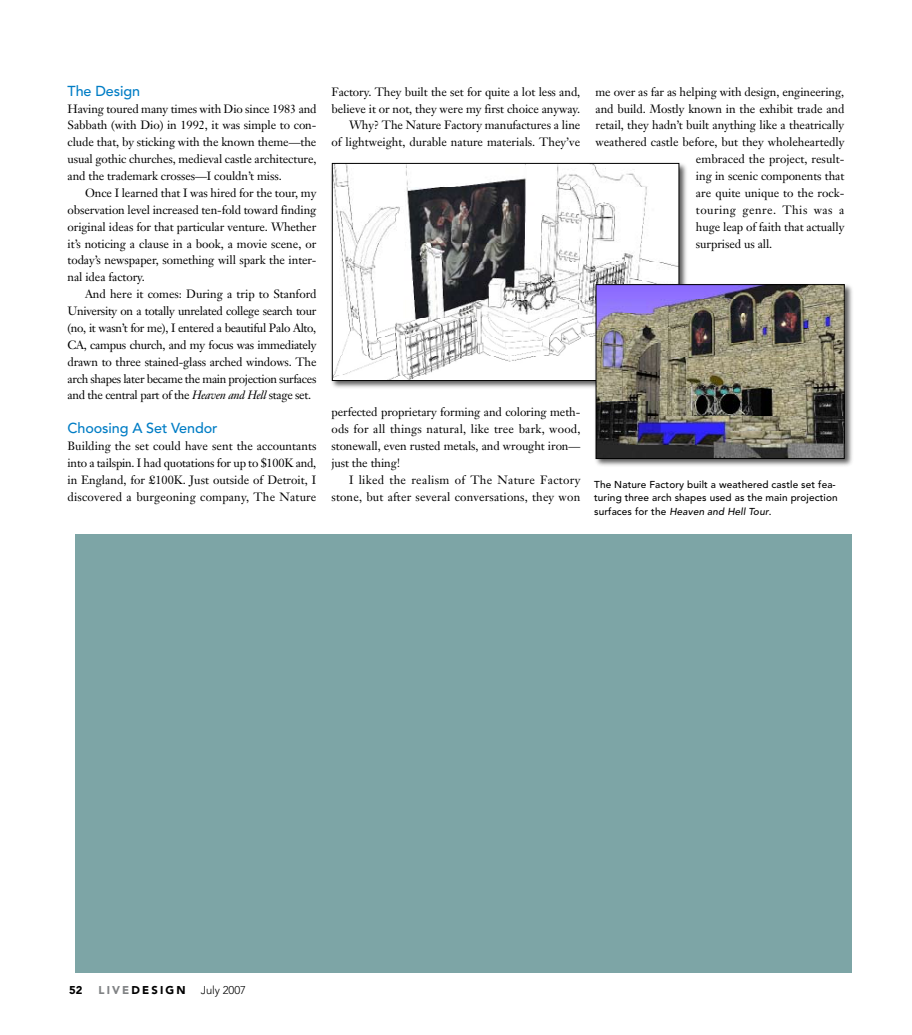
<style>
.page{position:relative;width:912px;height:1035px;background:#fff}
.page>*{position:absolute;margin:0;border:0;box-sizing:border-box;transform-origin:0 0}
.t1{font:500 14.38px "Avenir";letter-spacing:-.01em;color:#007dc5}
.t2{font:11.88px/16.9px "Janson Text";letter-spacing:-.01em;color:#000;text-align:justify}
.t3{font:11.88px/16.9px "Janson Text";letter-spacing:.01em;color:#000;text-align:right}
.t4{font:11.88px "Janson Text";letter-spacing:.04em;color:#000}
.t5{font:900 11.25px "Avenir";letter-spacing:.19em;color:#000}
.t6{font:300 11.25px "Avenir";letter-spacing:-.01em;color:#000}
.t7{font:500 10px/13.8px "Avenir";letter-spacing:.01em;color:#000}
.s1{font-style:italic}
.s2{color:#808284}
</style>
<div class="page">
<div style="left:75px;top:534px;width:776px;height:439px;background:#7da5a6"></div>
<div style="left:330px;top:161px;width:358px;height:229px;background:#000;opacity:.65"></div>
<img style="left:334px;top:165px;width:343px;height:214px">
<div style="left:332px;top:163px;width:347px;height:218px;border:1px solid #000"></div>
<div style="left:593px;top:282px;width:260px;height:186px;background:#000;opacity:.65"></div>
<img style="left:597px;top:286px;width:245px;height:171px">
<div style="left:595px;top:284px;width:249px;height:175px;border:1px solid #000"></div>
<p class="t1" style="left:68px;top:82px;width:74px">The Design</p>
<p class="t2" style="left:68px;top:100px;width:250px">Having toured many times with Dio since 1983 and Sabbath (with Dio) in 1992, it was simple to con&shy;clude that, by sticking with the known theme—the usual gothic churches, medieval castle architecture, and the trademark crosses—I couldn’t miss.</p>
<p class="t2" style="left:68px;top:184px;width:250px;text-indent:18px">Once I learned that I was hired for the tour, my observation level increased ten-fold toward finding original ideas for that particular venture. Whether it’s noticing a clause in a book, a movie scene, or today’s newspaper, something will spark the inter&shy;nal idea factory.</p>
<p class="t2" style="left:68px;top:285px;width:250px;text-indent:18px">And here it comes: During a trip to Stanford University on a totally unrelated college search tour (no, it wasn’t for me), I entered a beautiful Palo Alto, CA, campus church, and my focus was immediately drawn to three stained-glass arched windows. The arch shapes later became the main projection surfaces and the central part of the <span class="s1">Heaven and Hell</span> stage set.</p>
<p class="t1" style="left:68px;top:420px;width:151px">Choosing A Set Vendor</p>
<p class="t2" style="left:68px;top:437px;width:250px">Building the set could have sent the accountants into a tailspin. I had quotations for up to $100K and, in England, for £100K. Just outside of Detroit, I discovered a burgeoning company, The Nature</p>
<p class="t2" style="left:331px;top:83px;width:250px;text-align:right">Factory. They built the set for quite a lot less and, believe it or not, they were my first choice anyway.<br>Why? The Nature Factory manufactures a line<br>of lightweight, durable nature materials. They’ve</p>
<p class="t2" style="left:595px;top:83px;width:250px">me over as far as helping with design, engineering,</p>
<p class="t2" style="left:595px;top:100px;width:250px">and build. Mostly known in the exhibit trade and</p>
<p class="t2" style="left:595px;top:117px;width:250px">retail, they hadn’t built anything like a theatrically</p>
<p class="t2" style="left:595px;top:134px;width:250px">weathered castle before, but they wholeheartedly</p>
<p class="t2" style="left:695px;top:150px;width:150px">embraced the project, result-</p>
<p class="t2" style="left:695px;top:167px;width:150px">ing in scenic components that</p>
<p class="t2" style="left:695px;top:184px;width:150px">are quite unique to the rock-</p>
<p class="t4" style="left:695px;top:202px;width:150px">touring genre. This was a</p>
<p class="t2" style="left:695px;top:218px;width:150px">huge leap of faith that actually</p>
<p class="t2" style="left:695px;top:235px;width:78px">surprised us all.</p>
<p class="t2" style="left:331px;top:404px;width:250px">perfected proprietary forming and coloring meth&shy;ods for all things natural, like tree bark, wood, stonewall, even rusted metals, and wrought iron— just the thing!</p>
<p class="t3" style="left:331px;top:471px;width:250px">I liked the realism of The Nature Factory stone, but after several conversations, they won</p>
<p class="t7" style="left:594px;top:478px;width:245px">The Nature Factory built a weathered castle set fea&shy;turing three arch shapes used as the main projection surfaces for the <span class="s1">Heaven and Hell Tour</span>.</p>
<p class="t5" style="left:69px;top:983px;width:15px">52</p>
<p class="t5" style="left:98px;top:983px;width:89px"><span class="s2">LIVE</span>DESIGN</p>
<p class="t6" style="left:201px;top:983px;width:47px">July 2007</p>
</div>
